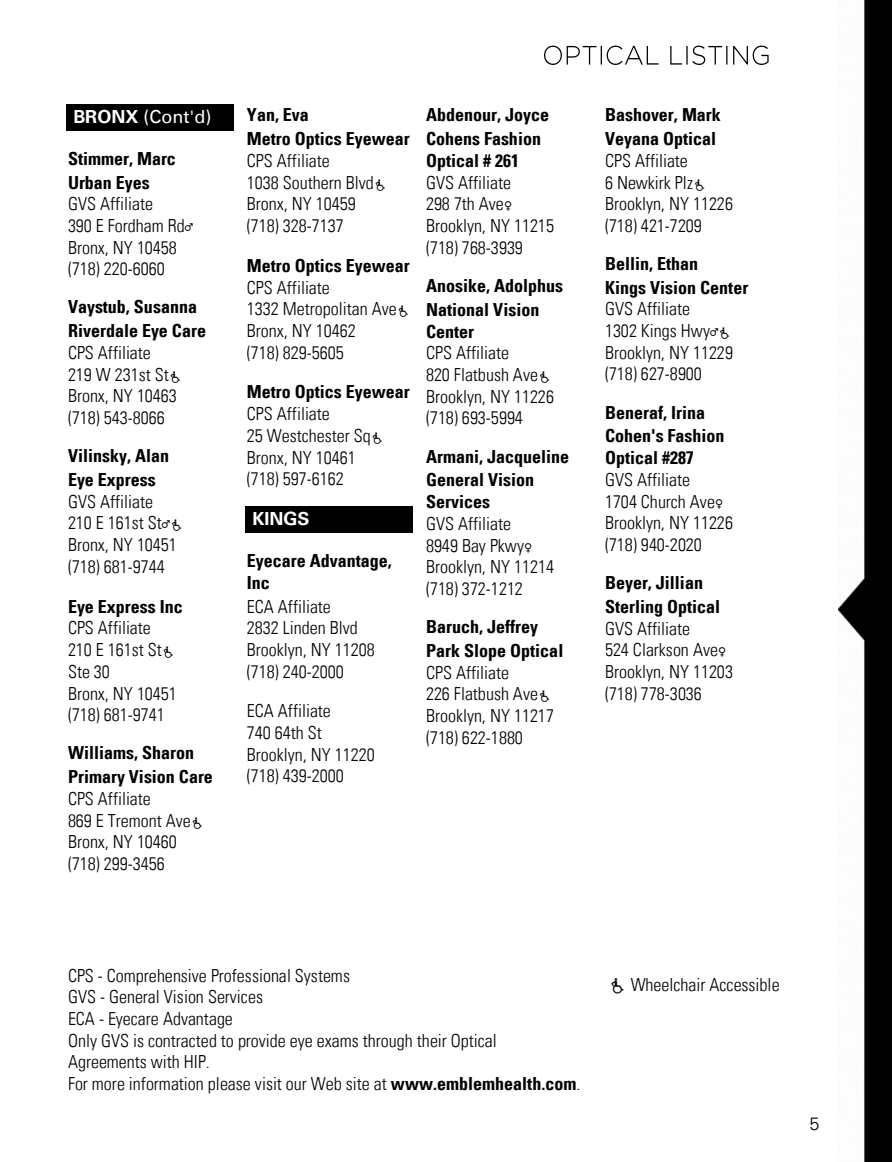
<style>
.page{position:relative;width:892px;height:1162px;background:#fff}
.page>*{position:absolute;margin:0;border:0;box-sizing:border-box;transform-origin:0 0}
.t1{font:18px/21.6px "Univers LT 47 Condensed Lt";color:#000}
.t2{font:700 18px/23.7px "Univers LT 47 Condensed Lt";color:#000}
.t3{font:18px "Univers LT 55";color:#fff}
.t4{font:700 18px "Univers LT 65";color:#fff}
.t5{font:300 18px "Univers LT 45";color:#000}
.s1{font-family:"Univers LT 65";font-weight:700}
.s2{font-family:"DejaVu Sans Mono";font-size:13.5px}
.s3{font-weight:700}
</style>
<div class="page">
<svg style="left:838px;top:0;width:53px;height:1161px;fill:#000"></svg>
<img style="left:544px;top:45px;width:225px;height:20px">
<div style="left:71px;top:108px;width:158px;height:18px;background:#000"></div>
<svg style="left:67px;top:104px;width:4px;height:4px"></svg>
<hr style="left:71px;top:104px;width:158px;height:4px;background:#000">
<svg style="left:229px;top:104px;width:5px;height:4px"></svg>
<svg style="left:67px;top:126px;width:4px;height:5px"></svg>
<div style="left:71px;top:126px;width:158px;height:5px;background:#000"></div>
<svg style="left:229px;top:126px;width:5px;height:5px"></svg>
<hr style="left:67px;top:108px;width:4px;height:18px;background:#000">
<div style="left:229px;top:108px;width:5px;height:18px;background:#000"></div>
<div style="left:250px;top:510px;width:158px;height:18px;background:#000"></div>
<svg style="left:245px;top:506px;width:5px;height:4px"></svg>
<hr style="left:250px;top:506px;width:158px;height:4px;background:#000">
<svg style="left:408px;top:506px;width:5px;height:4px"></svg>
<svg style="left:245px;top:528px;width:5px;height:5px"></svg>
<div style="left:250px;top:528px;width:158px;height:5px;background:#000"></div>
<svg style="left:408px;top:528px;width:5px;height:5px"></svg>
<div style="left:245px;top:510px;width:5px;height:18px;background:#000"></div>
<div style="left:408px;top:510px;width:5px;height:18px;background:#000"></div>
<p class="t3" style="left:73px;top:110px;width:139px"><span class="s1">BRONX</span> (Cont'd)</p>
<p class="t2" style="left:68px;top:146px;width:109px">Stimmer, Marc<br>Urban Eyes</p>
<p class="t1" style="left:68px;top:193px;width:126px">GVS Affiliate<br>390 E Fordham Rd<span class="s2">♂<br></span>Bronx, NY 10458 (718) 220-6060</p>
<p class="t2" style="left:68px;top:294px;width:139px">Vaystub, Susanna<br>Riverdale Eye Care</p>
<p class="t1" style="left:68px;top:341px;width:110px">CPS Affiliate<br>219 W 231st St<br>Bronx, NY 10463 (718) 543-8066</p>
<p class="t2" style="left:68px;top:443px;width:102px">Vilinsky, Alan<br>Eye Express</p>
<p class="t1" style="left:68px;top:490px;width:110px">GVS Affiliate<br>210 E 161st St<span class="s2">♂<br></span>Bronx, NY 10451 (718) 681-9744</p>
<p class="t2" style="left:68px;top:593px;width:116px">Eye Express Inc</p>
<p class="t1" style="left:68px;top:616px;width:110px">CPS Affiliate<br>210 E 161st St<br>Ste 30<br>Bronx, NY 10451 (718) 681-9741</p>
<p class="t2" style="left:68px;top:740px;width:146px">Williams, Sharon<br>Primary Vision Care</p>
<p class="t1" style="left:68px;top:786px;width:124px">CPS Affiliate<br>869 E Tremont Ave<br>Bronx, NY 10460 (718) 299-3456</p>
<p class="t2" style="left:247px;top:102px;width:164px">Yan, Eva<br>Metro Optics Eyewear</p>
<p class="t1" style="left:247px;top:149px;width:128px">CPS Affiliate<br>1038 Southern Blvd<br>Bronx, NY 10459 (718) 328-7137</p>
<p class="t2" style="left:247px;top:253px;width:164px">Metro Optics Eyewear</p>
<p class="t1" style="left:247px;top:276px;width:151px">CPS Affiliate<br>1332 Metropolitan Ave<br>Bronx, NY 10462<br>(718) 829-5605</p>
<p class="t2" style="left:247px;top:379px;width:164px">Metro Optics Eyewear</p>
<p class="t1" style="left:247px;top:402px;width:125px">CPS Affiliate<br>25 Westchester Sq<br>Bronx, NY 10461 (718) 597-6162</p>
<p class="t4" style="left:252px;top:507px;width:59px">KINGS</p>
<p class="t2" style="left:247px;top:548px;width:146px;line-height:21.9px">Eyecare Advantage,<br>Inc</p>
<p class="t1" style="left:247px;top:594px;width:129px">ECA Affiliate<br>2832 Linden Blvd<br>Brooklyn, NY 11208 (718) 240-2000</p>
<p class="t1" style="left:247px;top:699px;width:129px">ECA Affiliate<br>740 64th St<br>Brooklyn, NY 11220 (718) 439-2000</p>
<p class="t2" style="left:426px;top:102px;width:124px">Abdenour, Joyce<br>Cohens Fashion</p>
<p class="t2" style="left:426px;top:148px;width:94px">Optical # 261</p>
<p class="t1" style="left:426px;top:171px;width:129px">GVS Affiliate<br>298 7th Ave<span class="s2">♀<br></span>Brooklyn, NY 11215 (718) 768-3939</p>
<p class="t2" style="left:426px;top:273px;width:138px">Anosike, Adolphus<br>National Vision</p>
<p class="t2" style="left:426px;top:318px;width:50px">Center</p>
<p class="t1" style="left:426px;top:341px;width:129px">CPS Affiliate<br>820 Flatbush Ave<br>Brooklyn, NY 11226 (718) 693-5994</p>
<p class="t2" style="left:426px;top:443px;width:144px">Armani, Jacqueline<br>General Vision</p>
<p class="t2" style="left:426px;top:489px;width:65px">Services</p>
<p class="t1" style="left:426px;top:512px;width:129px">GVS Affiliate<br>8949 Bay Pkwy<span class="s2">♀<br></span>Brooklyn, NY 11214 (718) 372-1212</p>
<p class="t2" style="left:426px;top:614px;width:139px">Baruch, Jeffrey<br>Park Slope Optical</p>
<p class="t1" style="left:426px;top:661px;width:129px">CPS Affiliate<br>226 Flatbush Ave<br>Brooklyn, NY 11217 (718) 622-1880</p>
<p class="t2" style="left:604px;top:102px;width:117px">Bashover, Mark<br>Veyana Optical</p>
<p class="t1" style="left:604px;top:149px;width:129px">CPS Affiliate<br>6 Newkirk Plz<br>Brooklyn, NY 11226 (718) 421-7209</p>
<p class="t2" style="left:604px;top:251px;width:145px">Bellin, Ethan<br>Kings Vision Center</p>
<p class="t1" style="left:604px;top:297px;width:129px">GVS Affiliate<br>1302 Kings Hwy<span class="s2">♂<br></span>Brooklyn, NY 11229 (718) 627-8900</p>
<p class="t2" style="left:604px;top:399px;width:121px">Beneraf, Irina<br>Cohen's Fashion</p>
<p class="t2" style="left:604px;top:445px;width:90px">Optical #287</p>
<p class="t1" style="left:604px;top:468px;width:129px">GVS Affiliate<br>1704 Church Ave<span class="s2">♀<br></span>Brooklyn, NY 11226 (718) 940-2020</p>
<p class="t2" style="left:604px;top:570px;width:117px">Beyer, Jillian<br>Sterling Optical</p>
<p class="t1" style="left:604px;top:617px;width:129px">GVS Affiliate<br>524 Clarkson Ave<span class="s2">♀<br></span>Brooklyn, NY 11203 (718) 778-3036</p>
<p class="t1" style="left:68px;top:963px;width:513px">CPS - Comprehensive Professional Systems<br>GVS - General Vision Services<br>ECA - Eyecare Advantage<br>Only GVS is contracted to provide eye exams through their Optical<br>Agreements with HIP.<br>For more information please visit our Web site at <span class="s3">www.emblemhealth.com</span>.</p>
<p class="t1" style="left:630px;top:972px;width:150px">Wheelchair Accessible</p>
<p class="t5" style="left:809px;top:1112px;width:12px">5</p>
</div>
